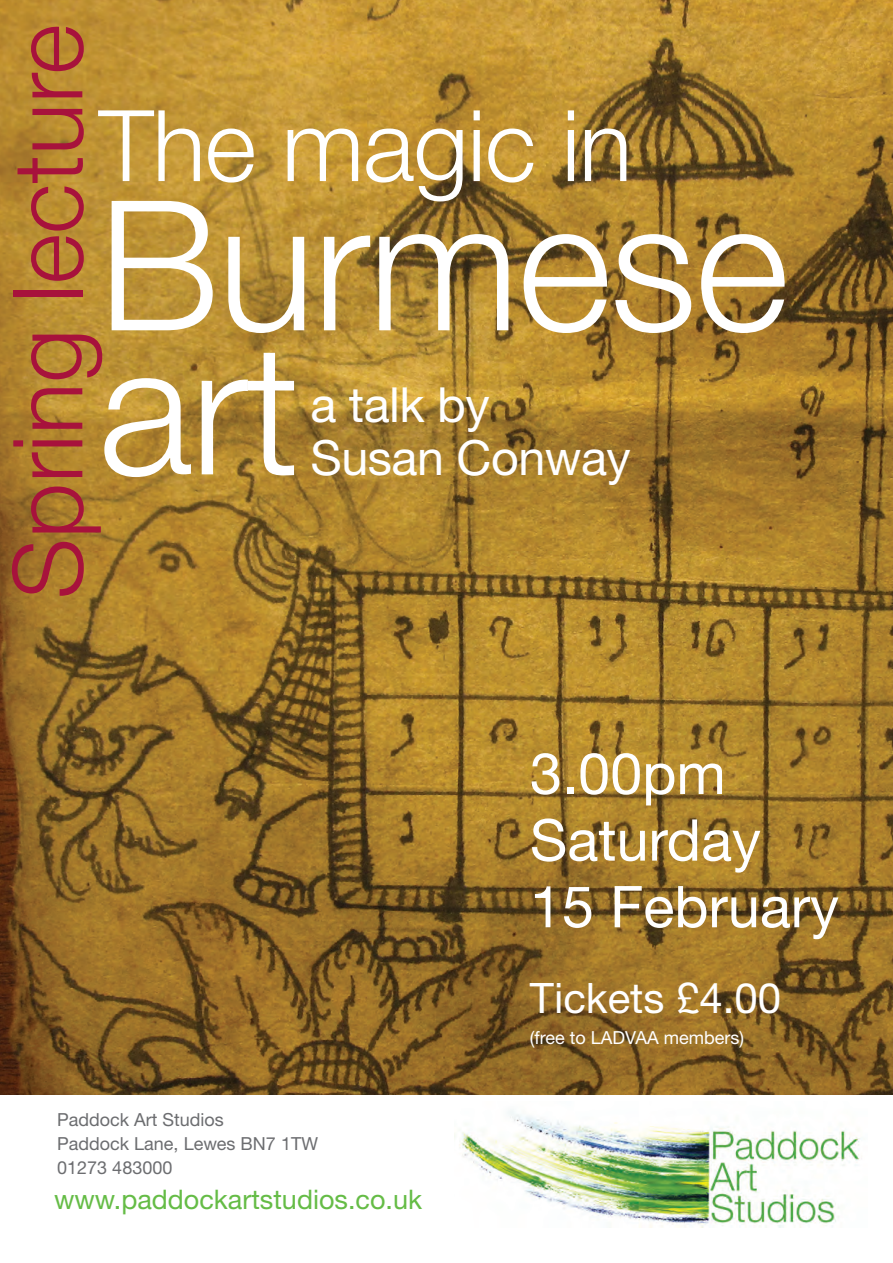
<style>
.page{position:relative;width:893px;height:1263px;background:#fff}
.page>*{position:absolute;margin:0;border:0;box-sizing:border-box;transform-origin:0 0}
.t1{font:300 181.2px/144px "Helvetica Neue";letter-spacing:-.01em;color:#fff}
.t2{font:300 99px "Helvetica Neue";letter-spacing:-.01em;color:#fff}
.t3{font:300 96.6px "Helvetica Neue";color:#a7123c}
.t4{font:57.75px/66.6px "Helvetica Neue";color:#fff}
.t5{font:48.45px/52.7px "Helvetica Neue";letter-spacing:-.01em;color:#fff}
.t6{font:42px "Helvetica Neue";color:#fff}
.t7{font:27px "Helvetica Neue";color:#65bc46}
.t8{font:18px/24px "Helvetica Neue";color:#6c6d70}
.t9{font:18px "Helvetica Neue";color:#fff}
</style>
<div class="page">
<img style="left:0;top:0;width:893px;height:1094px">
<img style="left:454px;top:1110px;width:406px;height:117px">
<h3 class="t3" style="left:-11px;top:599px;width:576px;rotate:-90deg">Spring lecture</h3>
<h2 class="t2" style="left:99px;top:85px;width:535px">The magic in</h2>
<h1 class="t1" style="left:99px;top:190px;width:692px">Burmese art</h1>
<h3 class="t5" style="left:310px;top:378px;width:322px">a talk by<br>Susan Conway</h3>
<h3 class="t4" style="left:530px;top:739px;width:310px">3.00pm<br>Saturday<br>15 February</h3>
<p class="t8" style="left:57px;top:1107px;width:262px">Paddock Art Studios<br>Paddock Lane, Lewes BN7 1TW<br>01273 483000</p>
<h3 class="t7" style="left:54px;top:1183px;width:370px">www.paddockartstudios.co.uk</h3>
<h3 class="t6" style="left:530px;top:973px;width:253px">Tickets £4.00</h3>
<p class="t9" style="left:530px;top:1027px;width:216px">(free to LADVAA members)</p>
</div>
